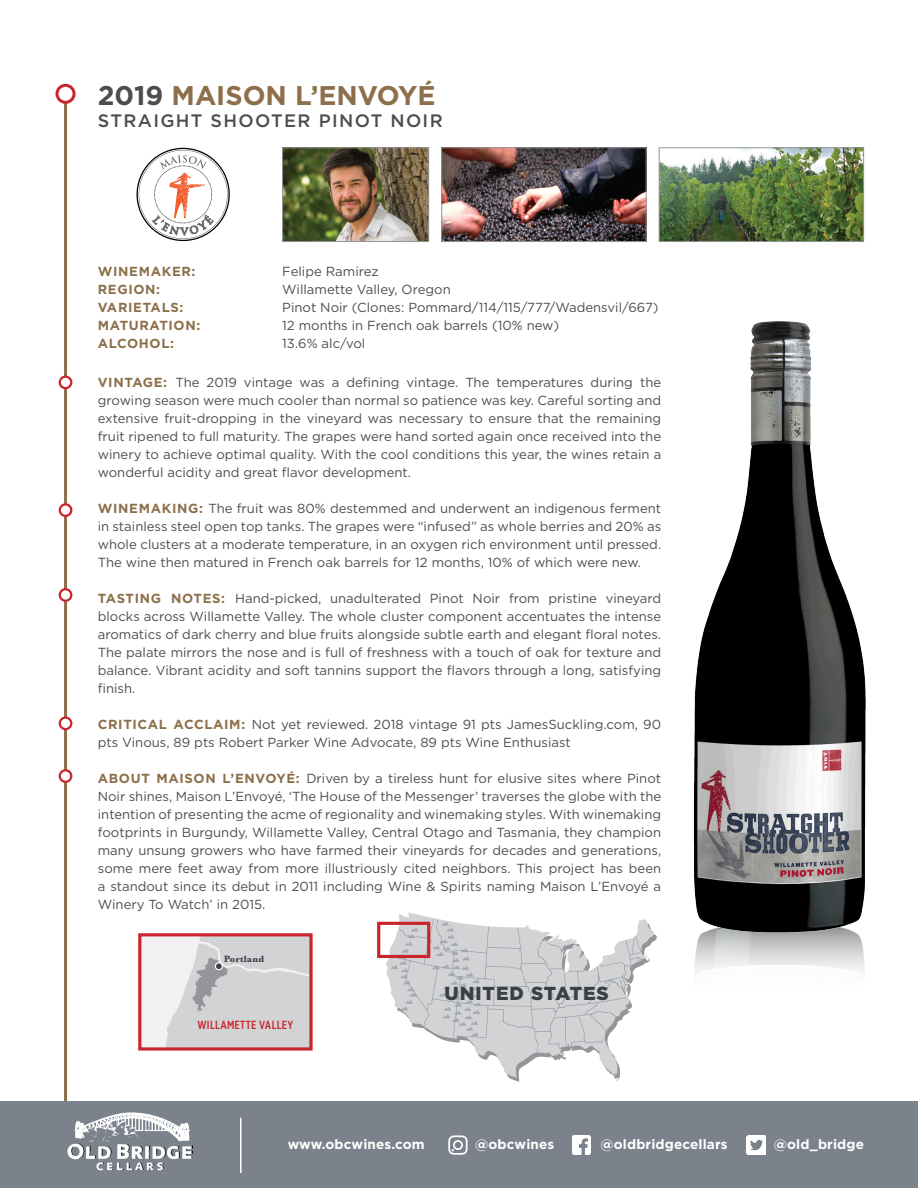
<style>
.page{position:relative;width:918px;height:1188px;background:#fff}
.page>*{position:absolute;margin:0;border:0;box-sizing:border-box;transform-origin:0 0}
.t1{font:700 27px "Gotham";color:#8d6f4b}
.t2{font:900 18.9px "Gotham";letter-spacing:.05em;color:#3c3f46}
.t3{font:500 18px "Gotham";letter-spacing:.075em;color:#4d4d4f}
.t4{font:700 13.5px "Gotham";letter-spacing:.01em;color:#fff}
.t5{font:13.2px/18px "Gotham";color:#4d4d4f;text-align:justify}
.t6{font:700 13.2px "Gotham";letter-spacing:.05em;color:#8d6f4b}
.t7{font:500 11.7px "Gotham X Narrow";letter-spacing:.025em;color:#c9252c}
.t8{font:700 9.45px "Baskerville";letter-spacing:.025em;color:#3c3f46}
.s1{color:#4d4d4f}
.s2{font-weight:700;color:#8d6f4b}
</style>
<div class="page">
<img style="left:693px;top:321px;width:173px;height:634px">
<svg style="left:136px;top:148px;width:94px;height:94px"></svg>
<hr style="left:64px;top:85px;width:3px;height:1026px;background:#8d6f4b">
<img style="left:284px;top:149px;width:143px;height:91px">
<div style="left:282px;top:147px;width:147px;height:95px;border:1px solid #939598"></div>
<img style="left:661px;top:149px;width:201px;height:91px">
<div style="left:659px;top:147px;width:205px;height:95px;border:1px solid #939598"></div>
<img style="left:443px;top:149px;width:202px;height:91px">
<div style="left:441px;top:147px;width:206px;height:95px;border:1px solid #939598"></div>
<div style="left:57px;top:85px;width:17px;height:17px;background:#fff;border-radius:50%"></div>
<div style="left:56px;top:84px;width:20px;height:20px;border:3px solid #c9252c;border-radius:50%"></div>
<div style="left:60px;top:504px;width:11px;height:12px;background:#fff;border-radius:50%"></div>
<div style="left:59px;top:503px;width:13px;height:14px;border:2px solid #c9252c;border-radius:50%"></div>
<div style="left:60px;top:718px;width:11px;height:11px;background:#fff;border-radius:50%"></div>
<div style="left:59px;top:716px;width:13px;height:14px;border:2px solid #c9252c;border-radius:50%"></div>
<div style="left:60px;top:770px;width:11px;height:12px;background:#fff;border-radius:50%"></div>
<div style="left:59px;top:769px;width:13px;height:14px;border:2px solid #c9252c;border-radius:50%"></div>
<div style="left:60px;top:377px;width:11px;height:11px;background:#fff;border-radius:50%"></div>
<div style="left:59px;top:376px;width:13px;height:13px;border:2px solid #c9252c;border-radius:50%"></div>
<div style="left:60px;top:589px;width:11px;height:12px;background:#fff;border-radius:50%"></div>
<div style="left:59px;top:588px;width:13px;height:14px;border:2px solid #c9252c;border-radius:50%"></div>
<div style="left:140px;top:935px;width:171px;height:114px;background:#f1f1f2"></div>
<svg style="left:166px;top:937px;width:143px;height:110px;background:#d2d4d5"></svg>
<div style="left:215px;top:963px;width:7px;height:7px;background:#3c3f46;border-radius:50%"></div>
<div style="left:215px;top:962px;width:8px;height:8px;border:1px solid #fff;border-radius:50%"></div>
<div style="left:138px;top:933px;width:175px;height:118px;border:3px solid #c9252c"></div>
<svg style="left:386px;top:912px;width:268px;height:166px"></svg>
<svg style="left:390px;top:919px;width:252px;height:134px"></svg>
<div style="left:377px;top:922px;width:53px;height:36px;border:3px solid #c9252c"></div>
<div style="left:0;top:1102px;width:918px;height:86px;background:#7b828c"></div>
<img style="left:572px;top:1136px;width:19px;height:18px">
<img style="left:747px;top:1135px;width:19px;height:20px">
<svg style="left:448px;top:1135px;width:20px;height:20px"></svg>
<svg style="left:67px;top:1145px;width:4px;height:13px"></svg>
<img style="left:74px;top:1112px;width:115px;height:30px">
<img style="left:71px;top:1144px;width:122px;height:27px">
<hr style="left:240px;top:1118px;width:2px;height:55px;background:#fff">
<h1 class="t1" style="left:98px;top:79px;width:339px"><span class="s1">2019</span> MAISON L’ENVOYÉ</h1>
<h3 class="t3" style="left:98px;top:110px;width:346px">STRAIGHT SHOOTER PINOT NOIR</h3>
<p class="t6" style="left:98px;top:263px;width:99px">WINEMAKER:</p>
<p class="t5" style="left:282px;top:262px;width:98px">Felipe Ramirez</p>
<p class="t6" style="left:98px;top:281px;width:64px">REGION:</p>
<p class="t5" style="left:282px;top:280px;width:170px">Willamette Valley, Oregon</p>
<p class="t6" style="left:98px;top:299px;width:87px">VARIETALS:</p>
<p class="t5" style="left:282px;top:298px;width:378px">Pinot Noir (Clones: Pommard/114/115/777/Wadensvil/667)</p>
<p class="t6" style="left:98px;top:317px;width:104px">MATURATION:</p>
<p class="t5" style="left:282px;top:316px;width:278px">12 months in French oak barrels (10% new)</p>
<p class="t6" style="left:98px;top:335px;width:78px">ALCOHOL:</p>
<p class="t5" style="left:282px;top:334px;width:85px">13.6% alc/vol</p>
<p class="t5" style="left:98px;top:373px;width:565px"><span class="s2">VINTAGE:</span> The 2019 vintage was a defining vintage. The temperatures during the growing season were much cooler than normal so patience was key. Careful sorting and extensive fruit-dropping in the vineyard was necessary to ensure that the remaining fruit ripened to full maturity. The grapes were hand sorted again once received into the winery to achieve optimal quality. With the cool conditions this year, the wines retain a wonderful acidity and great flavor development.</p>
<p class="t5" style="left:98px;top:499px;width:565px"><span class="s2">WINEMAKING:</span> The fruit was 80% destemmed and underwent an indigenous ferment in stainless steel open top tanks. The grapes were “infused” as whole berries and 20% as whole clusters at a moderate temperature, in an oxygen rich environment until pressed.<br>The wine then matured in French oak barrels for 12 months, 10% of which were new.</p>
<p class="t5" style="left:98px;top:589px;width:565px"><span class="s2">TASTING NOTES:</span> Hand-picked, unadulterated Pinot Noir from pristine vineyard blocks across Willamette Valley. The whole cluster component accentuates the intense aromatics of dark cherry and blue fruits alongside subtle earth and elegant floral notes.<br>The palate mirrors the nose and is full of freshness with a touch of oak for texture and balance. Vibrant acidity and soft tannins support the flavors through a long, satisfying finish.</p>
<p class="t5" style="left:98px;top:715px;width:565px"><span class="s2">CRITICAL ACCLAIM:</span> Not yet reviewed. 2018 vintage 91 pts JamesSuckling.com, 90 pts Vinous, 89 pts Robert Parker Wine Advocate, 89 pts Wine Enthusiast</p>
<p class="t5" style="left:98px;top:769px;width:565px"><span class="s2">ABOUT MAISON L’ENVOYÉ:</span> Driven by a tireless hunt for elusive sites where Pinot Noir shines, Maison L’Envoyé, ‘The House of the Messenger’ traverses the globe with the intention of presenting the acme of regionality and winemaking styles. With winemaking footprints in Burgundy, Willamette Valley, Central Otago and Tasmania, they champion many unsung growers who have farmed their vineyards for decades and generations, some mere feet away from more illustriously cited neighbors. This project has been a standout since its debut in 2011 including Wine &amp; Spirits naming Maison L’Envoyé a Winery To Watch’ in 2015.</p>
<p class="t8" style="left:224px;top:952px;width:41px">Portland</p>
<p class="t7" style="left:197px;top:1017px;width:98px">WILLAMETTE VALLEY</p>
<h2 class="t2" style="left:445px;top:980px;width:166px">UNITED STATES</h2>
<p class="t4" style="left:288px;top:1136px;width:139px">www.obcwines.com</p>
<p class="t4" style="left:475px;top:1136px;width:81px">@obcwines</p>
<p class="t4" style="left:600px;top:1136px;width:129px">@oldbridgecellars</p>
<p class="t4" style="left:774px;top:1136px;width:92px">@old_bridge</p>
</div>
